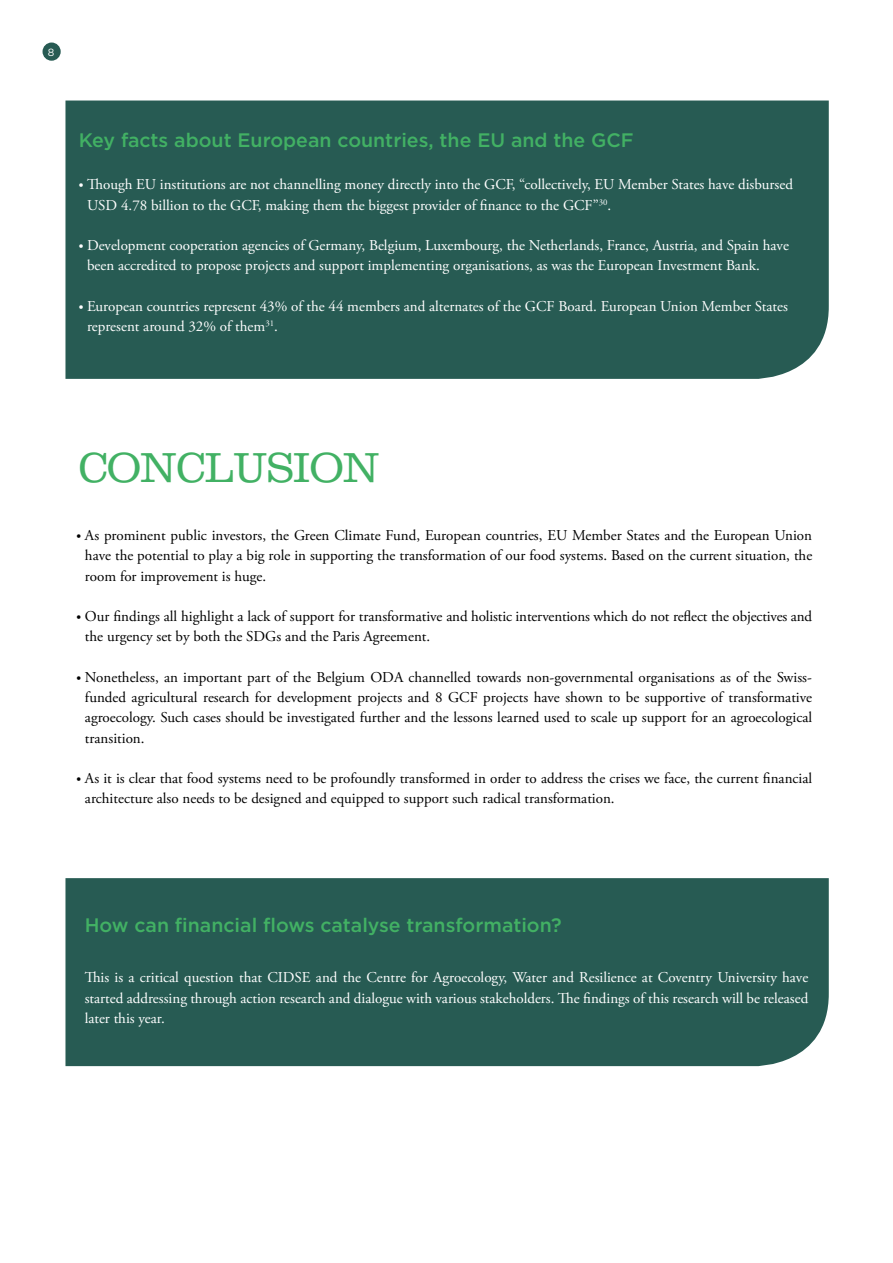
<style>
.page{position:relative;width:893px;height:1263px;background:#fff}
.page>*{position:absolute;margin:0;border:0;box-sizing:border-box;transform-origin:0 0}
.t1{font:300 43.5px "Clarendon LT Std";letter-spacing:-.01em;color:#42b164}
.paragraph{font:500 19.5px "Gotham";color:#42b164}
.List_Paragraph{font:15px/20.2px "Adobe Garamond Pro";color:#000;text-align:justify}
.Heading_1{font:15px/20.2px "Adobe Garamond Pro";color:#fff}
.t2{font:10.5px "Gotham";color:#fff}
.s1{font-family:"Myriad Pro";font-weight:600}
</style>
<div class="page">
<div style="left:65px;top:101px;width:764px;height:278px;background:#275b53"></div>
<div style="left:65px;top:878px;width:764px;height:188px;background:#275b53"></div>
<div style="left:43px;top:43px;width:18px;height:18px;background:#275b53;border-radius:50%"></div>
<p class="t2" style="left:48px;top:45px;width:8px">8</p>
<p class="paragraph" style="left:79px;top:128px;width:557px">Key facts about European countries, the EU and the GCF</p>
<p class="Heading_1" style="left:87px;top:175px;width:707px;text-indent:-8px"><span class="s1">•</span> Though EU institutions are not channelling money directly into the GCF, “collectively, EU Member States have disbursed<br>USD 4.78 billion to the GCF, making them the biggest provider of finance to the GCF”<sup>30</sup>.</p>
<p class="Heading_1" style="left:87px;top:236px;width:703px;text-indent:-8px"><span class="s1">•</span> Development cooperation agencies of Germany, Belgium, Luxembourg, the Netherlands, France, Austria, and Spain have been accredited to propose projects and support implementing organisations, as was the European Investment Bank.</p>
<p class="Heading_1" style="left:87px;top:296px;width:702px;text-indent:-8px"><span class="s1">•</span> European countries represent 43% of the 44 members and alternates of the GCF Board. European Union Member States represent around 32% of them<sup>31</sup>.</p>
<p class="t1" style="left:79px;top:442px;width:302px">CONCLUSION</p>
<p class="List_Paragraph" style="left:85px;top:526px;width:729px;text-indent:-8px"><span class="s1">•</span> As prominent public investors, the Green Climate Fund, European countries, EU Member States and the European Union have the potential to play a big role in supporting the transformation of our food systems. Based on the current situation, the room for improvement is huge.</p>
<p class="List_Paragraph" style="left:85px;top:607px;width:729px;text-indent:-8px"><span class="s1">•</span> Our findings all highlight a lack of support for transformative and holistic interventions which do not reflect the objectives and the urgency set by both the SDGs and the Paris Agreement.</p>
<p class="List_Paragraph" style="left:85px;top:667px;width:729px;text-indent:-8px"><span class="s1">•</span> Nonetheless, an important part of the Belgium ODA channelled towards non-governmental organisations as of the Swiss&shy;funded agricultural research for development projects and 8 GCF projects have shown to be supportive of transformative agroecology. Such cases should be investigated further and the lessons learned used to scale up support for an agroecological transition.</p>
<p class="List_Paragraph" style="left:85px;top:769px;width:729px;text-indent:-8px"><span class="s1">•</span> As it is clear that food systems need to be profoundly transformed in order to address the crises we face, the current financial architecture also needs to be designed and equipped to support such radical transformation.</p>
<p class="paragraph" style="left:85px;top:912px;width:479px">How can financial flows catalyse transformation?</p>
<p class="Heading_1" style="left:85px;top:968px;width:725px;text-align:justify">This is a critical question that CIDSE and the Centre for Agroecology, Water and Resilience at Coventry University have started addressing through action research and dialogue with various stakeholders. The findings of this research will be released later this year.</p>
</div>
